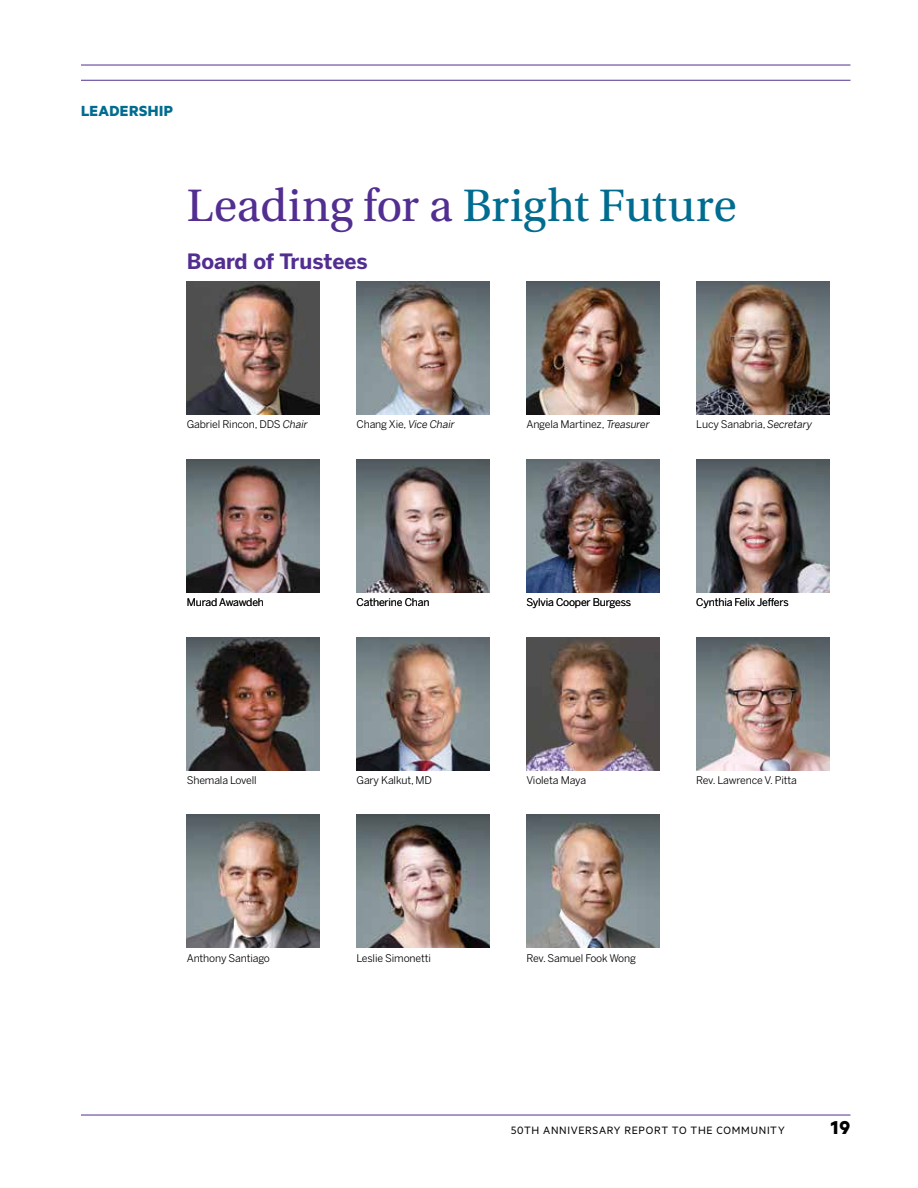
<style>
.page{position:relative;width:918px;height:1188px;background:#fff}
.page>*{position:absolute;margin:0;border:0;box-sizing:border-box;transform-origin:0 0}
.t1{font:48px "Utopia Std";letter-spacing:-.005em;color:#006c90}
.t2{font:700 21px "Benton Sans";letter-spacing:-.01em;color:#522e91}
.t3{font:700 21px "Metric";color:#000}
.t4{font:700 16.5px "Metric";letter-spacing:.03em;color:#006c90}
.t5{font:12px "Metric";letter-spacing:.055em;color:#000}
.t6{font:10.5px "Benton Sans";letter-spacing:-.015em;color:#000}
.s1{color:#522e91}
.s2{font-style:italic}
</style>
<div class="page">
<hr style="left:81px;top:1115px;width:769px;height:1px;background:#522e91">
<hr style="left:81px;top:80px;width:769px;height:1px;background:#522e91">
<hr style="left:81px;top:65px;width:769px;height:1px;background:#522e91">
<img style="left:187px;top:281px;width:133px;height:133px">
<img style="left:357px;top:281px;width:133px;height:133px">
<img style="left:526px;top:281px;width:133px;height:133px">
<img style="left:696px;top:281px;width:133px;height:133px">
<img style="left:357px;top:459px;width:133px;height:133px">
<img style="left:526px;top:459px;width:133px;height:133px">
<img style="left:696px;top:459px;width:133px;height:133px">
<img style="left:187px;top:460px;width:133px;height:132px">
<img style="left:187px;top:637px;width:133px;height:133px">
<img style="left:187px;top:815px;width:133px;height:133px">
<img style="left:357px;top:637px;width:133px;height:133px">
<img style="left:526px;top:637px;width:133px;height:133px">
<img style="left:696px;top:637px;width:133px;height:133px">
<img style="left:357px;top:815px;width:133px;height:133px">
<img style="left:526px;top:815px;width:133px;height:133px">
<h3 class="t4" style="left:81px;top:101px;width:94px">LEADERSHIP</h3>
<h1 class="t1" style="left:187px;top:179px;width:552px"><span class="s1">Leading for a</span> Bright Future</h1>
<h2 class="t2" style="left:187px;top:249px;width:182px">Board of Trustees</h2>
<p class="t6" style="left:187px;top:418px;width:123px">Gabriel Rincon, DDS <span class="s2">Chair</span></p>
<p class="t6" style="left:357px;top:418px;width:100px">Chang Xie, <span class="s2">Vice Chair</span></p>
<p class="t6" style="left:526px;top:418px;width:125px">Angela Martinez, <span class="s2">Treasurer</span></p>
<p class="t6" style="left:696px;top:418px;width:117px">Lucy Sanabria, <span class="s2">Secretary</span></p>
<p class="t6" style="left:187px;top:596px;width:79px">Murad Awawdeh</p>
<p class="t6" style="left:357px;top:596px;width:74px">Catherine Chan</p>
<p class="t6" style="left:526px;top:596px;width:106px">Sylvia Cooper Burgess</p>
<p class="t6" style="left:696px;top:596px;width:94px">Cynthia Felix Jeffers</p>
<p class="t6" style="left:187px;top:774px;width:71px">Shemala Lovell</p>
<p class="t6" style="left:187px;top:952px;width:85px">Anthony Santiago</p>
<p class="t6" style="left:357px;top:774px;width:77px">Gary Kalkut, MD</p>
<p class="t6" style="left:526px;top:774px;width:61px">Violeta Maya</p>
<p class="t6" style="left:696px;top:774px;width:102px">Rev. Lawrence V. Pitta</p>
<p class="t6" style="left:357px;top:952px;width:76px">Leslie Simonetti</p>
<p class="t6" style="left:526px;top:952px;width:111px">Rev. Samuel Fook Wong</p>
<p class="t5" style="left:511px;top:1123px;width:275px">50TH ANNIVERSARY REPORT TO THE COMMUNITY</p>
<h2 class="t3" style="left:831px;top:1115px;width:21px">19</h2>
</div>
